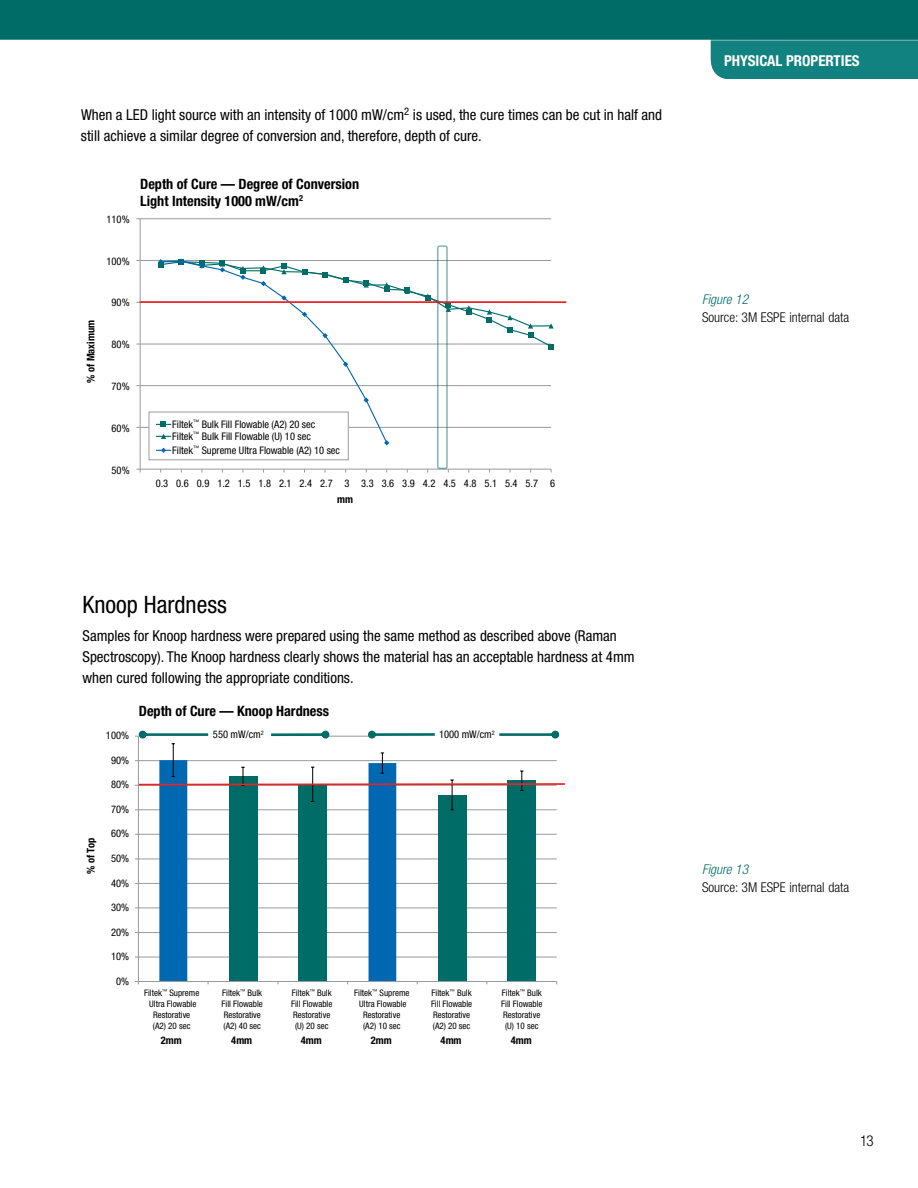
<style>
.page{position:relative;width:918px;height:1188px;background:#fff}
.page>*{position:absolute;margin:0;border:0;box-sizing:border-box;transform-origin:0 0}
.t1{font:condensed 24px "Helvetica Neue";color:#000}
.t2{font:condensed 15px/21px "Helvetica Neue";color:#000}
.t3{font:700 condensed 15px "Helvetica Neue";color:#fff}
.t4{font:300 condensed 15px "Helvetica Neue";color:#000}
.t5{font:700 condensed 14.25px/17.1px "Helvetica Neue";color:#000}
.t6{font:300 condensed 13.5px "Helvetica Neue";color:#000}
.t7{font:italic 300 condensed 13.5px "Helvetica Neue";color:#006c67}
.t8{font:condensed 10.5px/12px "Helvetica Neue";color:#000}
.t9{font:700 condensed 10.5px "Helvetica Neue";color:#000}
.t10{font:condensed 9px/10.8px "Helvetica Neue";color:#000;text-align:center}
</style>
<div class="page">
<svg style="left:0;top:0;width:918px;height:62px;fill:#006c67"></svg>
<div style="left:711px;top:41px;width:207px;height:38px;background:#118280"></div>
<hr style="left:0;top:40px;width:918px;height:1px;background:#fff">
<hr style="left:140px;top:427px;width:411px;height:1px;background:#989a9d">
<hr style="left:140px;top:385px;width:411px;height:1px;background:#989a9d">
<hr style="left:140px;top:344px;width:411px;height:1px;background:#989a9d">
<hr style="left:140px;top:260px;width:411px;height:1px;background:#989a9d">
<hr style="left:140px;top:218px;width:411px;height:1px;background:#989a9d">
<hr style="left:140px;top:219px;width:1px;height:250px;background:#989a9d">
<hr style="left:140px;top:469px;width:411px;height:1px;background:#989a9d">
<hr style="left:140px;top:301px;width:426px;height:2px;background:#ed2224">
<div style="left:437px;top:245px;width:11px;height:224px;border:2px solid #006c67;border-radius:2px"></div>
<div style="left:149px;top:412px;width:199px;height:48px;background:#fff"></div>
<div style="left:149px;top:412px;width:200px;height:48px;border:1px solid #989a9d"></div>
<svg style="left:156px;top:258px;width:398px;height:195px"></svg>
<hr style="left:138px;top:957px;width:419px;height:1px;background:#989a9d">
<hr style="left:138px;top:932px;width:419px;height:1px;background:#989a9d">
<hr style="left:138px;top:908px;width:419px;height:1px;background:#989a9d">
<hr style="left:138px;top:883px;width:419px;height:1px;background:#989a9d">
<hr style="left:138px;top:859px;width:419px;height:1px;background:#989a9d">
<hr style="left:138px;top:834px;width:419px;height:1px;background:#989a9d">
<hr style="left:138px;top:810px;width:419px;height:1px;background:#989a9d">
<hr style="left:324px;top:736px;width:48px;height:1px;background:#989a9d">
<div style="left:438px;top:795px;width:28px;height:187px;background:#006c67"></div>
<div style="left:508px;top:781px;width:28px;height:201px;background:#006c67"></div>
<svg style="left:159px;top:791px;width:237px;height:190px"></svg>
<hr style="left:173px;top:744px;width:1px;height:33px;background:#000">
<hr style="left:312px;top:767px;width:1px;height:34px;background:#000">
<hr style="left:452px;top:780px;width:1px;height:30px;background:#000">
<hr style="left:138px;top:736px;width:1px;height:246px;background:#989a9d">
<hr style="left:138px;top:981px;width:419px;height:1px;background:#989a9d">
<svg style="left:135px;top:753px;width:430px;height:38px"></svg>
<svg style="left:135px;top:731px;width:73px;height:13px"></svg>
<svg style="left:271px;top:731px;width:58px;height:8px"></svg>
<svg style="left:368px;top:731px;width:67px;height:8px"></svg>
<svg style="left:499px;top:731px;width:60px;height:8px"></svg>
<p class="t2" style="left:81px;top:104px;width:583px">When a LED light source with an intensity of 1000 mW/cm<sup>2</sup> is used, the cure times can be cut in half and still achieve a similar degree of conversion and, therefore, depth of cure.</p>
<p class="t8" style="left:107px;top:213px;width:25px">110%</p>
<p class="t5" style="left:140px;top:175px;width:221px">Depth of Cure — Degree of Conversion<br>Light Intensity 1000 mW/cm<sup>2</sup></p>
<p class="t8" style="left:107px;top:255px;width:25px">100%</p>
<p class="t9" style="left:84px;top:383px;width:64px;rotate:-90deg">% of Maximum</p>
<p class="t8" style="left:112px;top:297px;width:20px">90%</p>
<p class="t8" style="left:112px;top:338px;width:20px">80%</p>
<p class="t8" style="left:112px;top:380px;width:20px">70%</p>
<p class="t8" style="left:112px;top:422px;width:20px">60%</p>
<p class="t8" style="left:112px;top:464px;width:20px">50%</p>
<p class="t8" style="left:172px;top:418px;width:144px">Filtek<sup>™</sup> Bulk Fill Flowable (A2) 20 sec<br>Filtek<sup>™</sup> Bulk Fill Flowable (U) 10 sec</p>
<p class="t8" style="left:172px;top:444px;width:169px">Filtek<sup>™</sup> Supreme Ultra Flowable (A2) 10 sec</p>
<p class="t8" style="left:156px;top:477px;width:401px">0.3 0.6 0.9 1.2 1.5 1.8 2.1 2.4 2.7 3 3.3 3.6 3.9 4.2 4.5 4.8 5.1 5.4 5.7 6</p>
<p class="t9" style="left:337px;top:493px;width:17px">mm</p>
<h1 class="t1" style="left:83px;top:591px;width:146px">Knoop Hardness</h1>
<p class="t2" style="left:83px;top:625px;width:554px">Samples for Knoop hardness were prepared using the same method as described above (Raman<br>Spectroscopy). The Knoop hardness clearly shows the material has an acceptable hardness at 4mm when cured following the appropriate conditions.</p>
<p class="t5" style="left:139px;top:702px;width:192px">Depth of Cure — Knoop Hardness</p>
<p class="t9" style="left:84px;top:874px;width:38px;rotate:-90deg">% of Top</p>
<p class="t8" style="left:106px;top:730px;width:25px">100%</p>
<p class="t8" style="left:111px;top:754px;width:20px">90%</p>
<p class="t8" style="left:111px;top:779px;width:20px">80%</p>
<p class="t8" style="left:111px;top:803px;width:20px">70%</p>
<p class="t8" style="left:111px;top:828px;width:20px">60%</p>
<p class="t8" style="left:111px;top:852px;width:20px">50%</p>
<p class="t8" style="left:111px;top:877px;width:20px">40%</p>
<p class="t8" style="left:111px;top:901px;width:20px">30%</p>
<p class="t8" style="left:111px;top:926px;width:20px">20%</p>
<p class="t8" style="left:111px;top:951px;width:20px">10%</p>
<p class="t8" style="left:116px;top:975px;width:15px">0%</p>
<p class="t8" style="left:213px;top:728px;width:52px">550 mW/cm<sup>2</sup></p>
<p class="t8" style="left:439px;top:728px;width:57px">1000 mW/cm<sup>2</sup></p>
<p class="t10" style="left:144px;top:987px;width:57px">Filtek<sup>™</sup> Supreme<br>Ultra Flowable<br>Restorative<br>(A2) 20 sec</p>
<p class="t10" style="left:222px;top:987px;width:43px;text-align:left">Filtek<sup>™</sup> Bulk<br>Fill Flowable<br>Restorative (A2) 40 sec</p>
<p class="t10" style="left:291px;top:987px;width:43px">Filtek<sup>™</sup> Bulk<br>Fill Flowable<br>Restorative (U) 20 sec</p>
<p class="t10" style="left:354px;top:987px;width:57px">Filtek<sup>™</sup> Supreme<br>Ultra Flowable<br>Restorative<br>(A2) 10 sec</p>
<p class="t10" style="left:431px;top:987px;width:43px;text-align:left">Filtek<sup>™</sup> Bulk<br>Fill Flowable<br>Restorative (A2) 20 sec</p>
<p class="t9" style="left:161px;top:1034px;width:22px">2mm</p>
<p class="t9" style="left:231px;top:1034px;width:22px">4mm</p>
<p class="t9" style="left:301px;top:1034px;width:22px">4mm</p>
<p class="t9" style="left:371px;top:1034px;width:22px">2mm</p>
<p class="t9" style="left:441px;top:1034px;width:22px">4mm</p>
<p class="t10" style="left:501px;top:987px;width:43px">Filtek<sup>™</sup> Bulk<br>Fill Flowable<br>Restorative (U) 10 sec</p>
<p class="t9" style="left:511px;top:1034px;width:22px">4mm</p>
<p class="t3" style="left:724px;top:52px;width:137px">PHYSICAL PROPERTIES</p>
<p class="t7" style="left:702px;top:291px;width:48px">Figure 12</p>
<p class="t6" style="left:702px;top:310px;width:149px">Source: 3M ESPE internal data</p>
<p class="t7" style="left:702px;top:861px;width:48px">Figure 13</p>
<p class="t6" style="left:702px;top:880px;width:149px">Source: 3M ESPE internal data</p>
<p class="t4" style="left:860px;top:1132px;width:15px">13</p>
</div>
